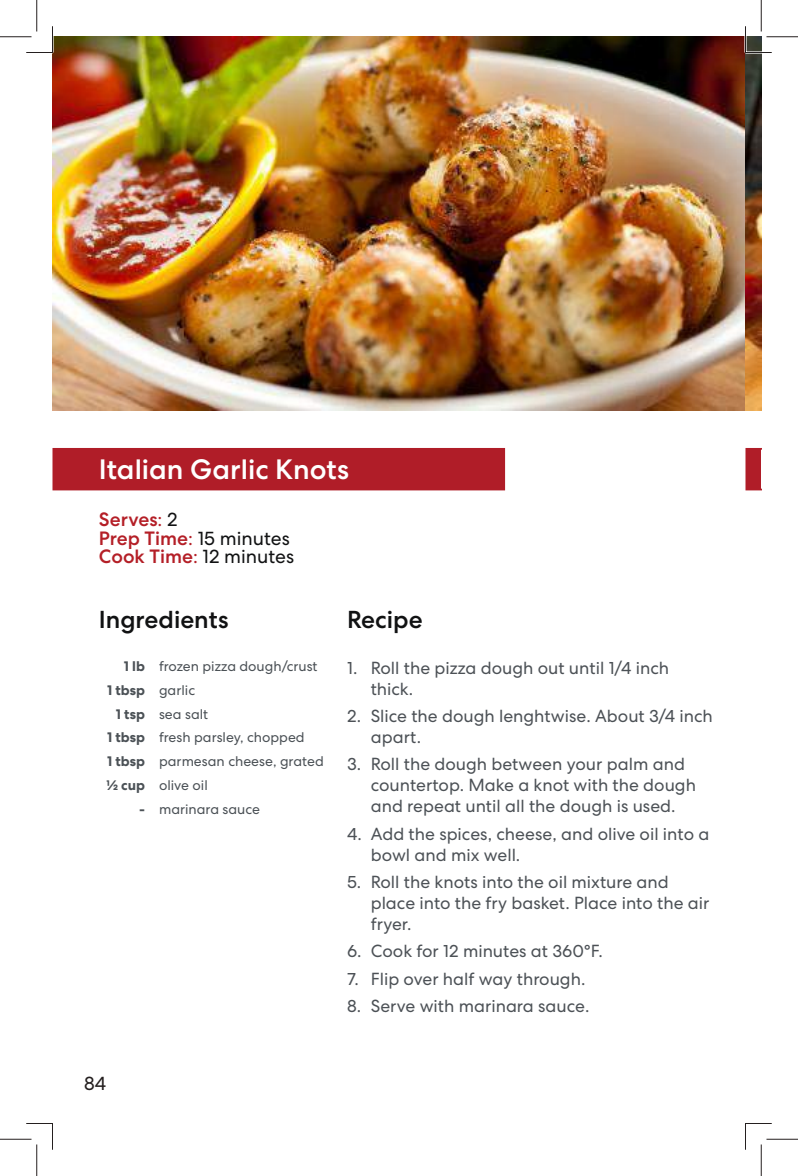
<style>
.page{position:relative;width:798px;height:1176px;background:#fff}
.page>*{position:absolute;margin:0;border:0;box-sizing:border-box;transform-origin:0 0}
.t1{font:500 28px "Centra No 2";color:#fff}
.t2{font:500 24.5px "Centra No 2";color:#111213}
.t3{font:500 19.25px/36.8px "Centra No 2";letter-spacing:.005em;color:#b41f27}
.t4{font:19.25px "Centra No 2";color:#111213}
.t5{font:19.25px "Centra No 2";color:#241f1f}
.t6{font:17.5px/21px "Centra No 2";color:#4c5156}
.t7{font:14px "Centra No 2";color:#4b5156}
.s1{font-weight:400}
.s2{font-weight:400;color:#111213}
.s3{font-weight:500;color:#b41f27}
.s4{color:#b41f27}
.s5{font-weight:700}
</style>
<div class="page">
<div style="left:52px;top:448px;width:453px;height:42px;background:#b01d28"></div>
<img style="left:52px;top:37px;width:694px;height:374px">
<svg style="left:746px;top:448px;width:15px;height:42px"></svg>
<img style="left:746px;top:54px;width:15px;height:357px">
<hr style="left:51px;top:26px;width:3px;height:26px;background:#fff">
<hr style="left:744px;top:26px;width:3px;height:26px;background:#fff">
<svg style="left:26px;top:26px;width:27px;height:27px"></svg>
<svg style="left:26px;top:1123px;width:27px;height:27px"></svg>
<svg style="left:745px;top:26px;width:27px;height:27px"></svg>
<svg style="left:745px;top:1123px;width:27px;height:27px"></svg>
<hr style="left:0;top:36px;width:32px;height:2px;background:#fff">
<hr style="left:766px;top:36px;width:32px;height:2px;background:#fff">
<hr style="left:0;top:1138px;width:32px;height:2px;background:#fff">
<hr style="left:766px;top:1138px;width:32px;height:2px;background:#fff">
<hr style="left:36px;top:0;width:2px;height:32px;background:#fff">
<hr style="left:36px;top:1144px;width:2px;height:32px;background:#fff">
<hr style="left:760px;top:0;width:2px;height:32px;background:#fff">
<hr style="left:760px;top:1144px;width:2px;height:32px;background:#fff">
<hr style="left:0;top:36px;width:32px;height:1px;background:#241f1f">
<hr style="left:766px;top:36px;width:32px;height:1px;background:#241f1f">
<hr style="left:0;top:1139px;width:32px;height:1px;background:#241f1f">
<hr style="left:766px;top:1139px;width:32px;height:1px;background:#241f1f">
<hr style="left:36px;top:0;width:1px;height:32px;background:#241f1f">
<hr style="left:36px;top:1144px;width:1px;height:32px;background:#241f1f">
<hr style="left:761px;top:0;width:1px;height:32px;background:#241f1f">
<hr style="left:761px;top:1144px;width:1px;height:32px;background:#241f1f">
<h1 class="t1" style="left:99px;top:453px;width:252px">Italian Garlic Knots</h1>
<p class="t3" style="left:99px;top:501px;width:197px">Serves<span class="s1">:</span> <span class="s2">2<br></span>Cook Time<span class="s1">:</span> <span class="s2">12 minutes</span></p>
<p class="t4" style="left:99px;top:528px;width:192px"><span class="s3">Prep Time</span><span class="s4">:</span> 15 minutes</p>
<h2 class="t2" style="left:99px;top:605px;width:131px">Ingredients</h2>
<p class="t7" style="left:124px;top:658px;width:195px"><span class="s5">1 lb</span> frozen pizza dough/crust</p>
<p class="t7" style="left:107px;top:682px;width:90px"><span class="s5">1 tbsp</span> garlic</p>
<p class="t7" style="left:116px;top:706px;width:94px"><span class="s5">1 tsp</span> sea salt</p>
<p class="t7" style="left:107px;top:729px;width:199px"><span class="s5">1 tbsp</span> fresh parsley, chopped</p>
<p class="t7" style="left:107px;top:753px;width:218px"><span class="s5">1 tbsp</span> parmesan cheese, grated</p>
<p class="t7" style="left:107px;top:777px;width:103px"><span class="s5">1/2 cup</span> olive oil</p>
<p class="t7" style="left:139px;top:801px;width:123px"><span class="s5">-</span> marinara sauce</p>
<h2 class="t2" style="left:347px;top:605px;width:77px">Recipe</h2>
<p class="t6" style="left:371px;top:657px;width:300px;text-indent:-24px">1. Roll the pizza dough out until 1/4 inch thick.</p>
<p class="t6" style="left:371px;top:705px;width:344px;text-indent:-24px">2. Slice the dough lenghtwise. About 3/4 inch apart.</p>
<p class="t6" style="left:371px;top:754px;width:327px;text-indent:-24px">3. Roll the dough between your palm and countertop. Make a knot with the dough and repeat until all the dough is used.</p>
<p class="t6" style="left:371px;top:823px;width:340px;text-indent:-24px">4. Add the spices, cheese, and olive oil into a bowl and mix well.</p>
<p class="t6" style="left:371px;top:871px;width:340px;text-indent:-24px">5. Roll the knots into the oil mixture and place into the fry basket. Place into the air fryer.</p>
<p class="t6" style="left:347px;top:941px;width:257px">6. Cook for 12 minutes at 360°F.</p>
<p class="t6" style="left:347px;top:968px;width:240px">7. Flip over half way through.</p>
<p class="t6" style="left:347px;top:995px;width:244px">8. Serve with marinara sauce.</p>
<p class="t5" style="left:84px;top:1072px;width:24px">84</p>
</div>
